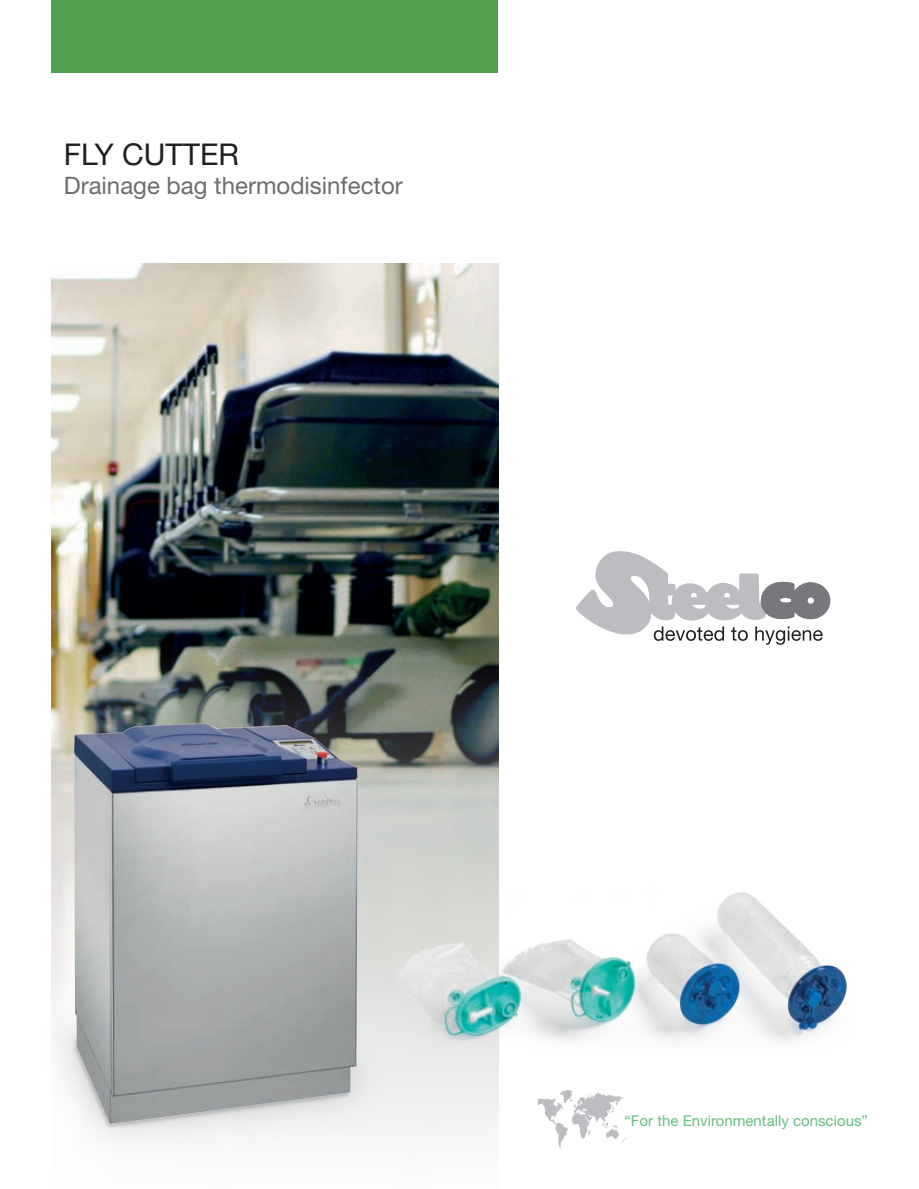
<style>
.page{position:relative;width:919px;height:1189px;background:#fff}
.page>*{position:absolute;margin:0;border:0;box-sizing:border-box;transform-origin:0 0}
.t1{font:30px "Helvetica Neue LT Std";color:#231f20}
.t2{font:24px "Helvetica Neue LT Std";color:#6c6d70}
.t3{font:15px "Helvetica Neue LT Std";color:#63bf81}
</style>
<div class="page">
<img style="left:51px;top:264px;width:446px;height:868px">
<svg style="left:537px;top:1090px;width:88px;height:57px"></svg>
<svg style="left:576px;top:551px;width:253px;height:93px"></svg>
<div style="left:51px;top:0;width:446px;height:72px;background:#52a04f"></div>
<img style="left:428px;top:868px;width:419px;height:188px">
<img style="left:51px;top:656px;width:377px;height:487px">
<h1 class="t1" style="left:64px;top:136px;width:176px">FLY CUTTER</h1>
<h2 class="t2" style="left:64px;top:171px;width:340px">Drainage bag thermodisinfector</h2>
<p class="t3" style="left:624px;top:1111px;width:245px">“For the Environmentally conscious”</p>
</div>
